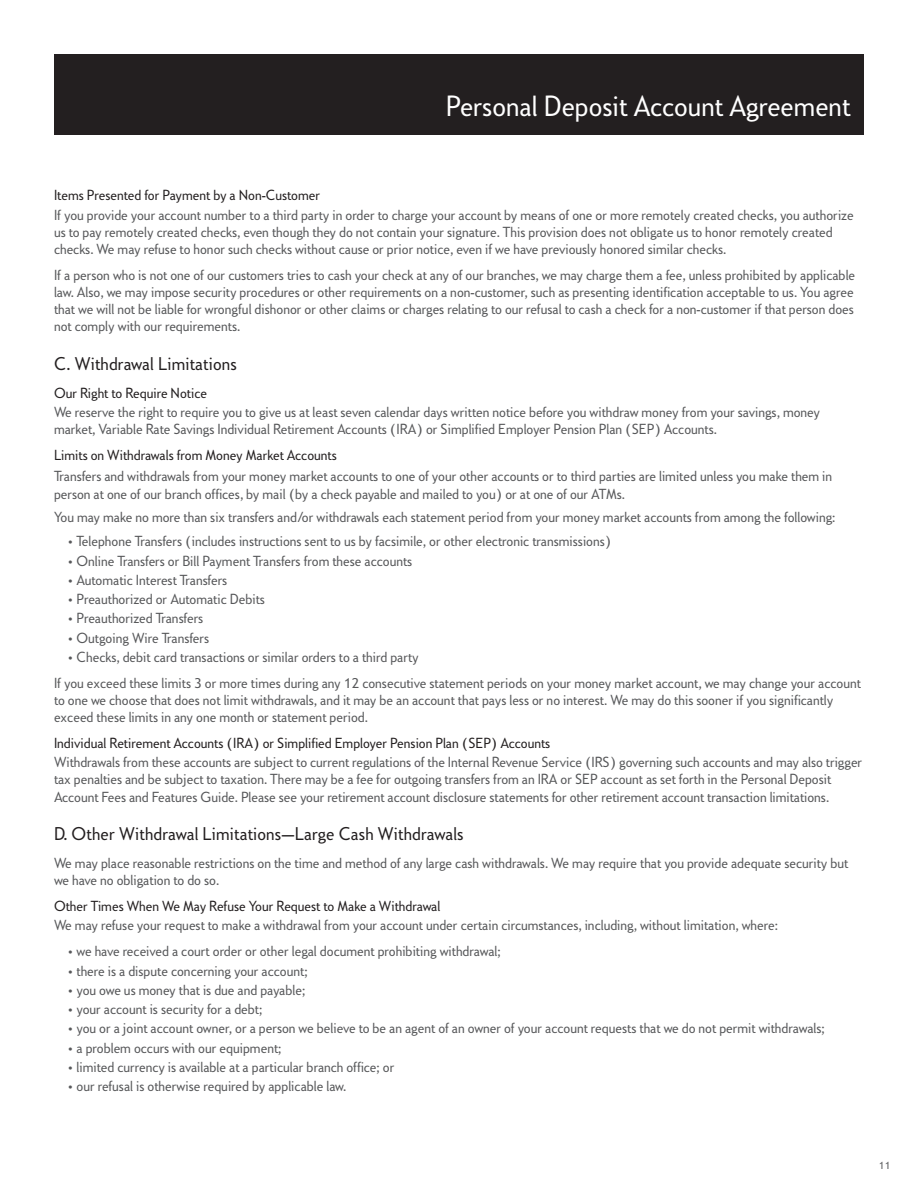
<style>
.page{position:relative;width:918px;height:1188px;background:#fff}
.page>*{position:absolute;margin:0;border:0;box-sizing:border-box;transform-origin:0 0}
.t1{font:28.5px "Citi Sans";color:#fff}
.t2{font:18px "Citi Sans";letter-spacing:.01em;color:#231f20}
.t3{font:14.25px/17.1px "Citi Sans";color:#57585a}
.t4{font:14.25px "Citi Sans";color:#231f20}
.t5{font:10.5px "Citi Sans";color:#57585a}
</style>
<div class="page">
<div style="left:54px;top:54px;width:810px;height:81px;background:#231f20"></div>
<h1 class="t1" style="left:446px;top:89px;width:406px">Personal Deposit Account Agreement</h1>
<p class="t4" style="left:54px;top:187px;width:268px">Items Presented for Payment by a Non-Customer</p>
<p class="t3" style="left:54px;top:206px;width:801px">If you provide your account number to a third party in order to charge your account by means of one or more remotely created checks, you authorize us to pay remotely created checks, even though they do not contain your signature. This provision does not obligate us to honor remotely created checks. We may refuse to honor such checks without cause or prior notice, even if we have previously honored similar checks.</p>
<p class="t3" style="left:54px;top:266px;width:803px;text-align:justify">If a person who is not one of our customers tries to cash your check at any of our branches, we may charge them a fee, unless prohibited by applicable law. Also, we may impose security procedures or other requirements on a non-customer, such as presenting identification acceptable to us. You agree that we will not be liable for wrongful dishonor or other claims or charges relating to our refusal to cash a check for a non-customer if that person does not comply with our requirements.</p>
<p class="t2" style="left:54px;top:353px;width:184px">C. Withdrawal Limitations</p>
<p class="t4" style="left:54px;top:384px;width:155px">Our Right to Require Notice</p>
<p class="t3" style="left:54px;top:403px;width:768px">We reserve the right to require you to give us at least seven calendar days written notice before you withdraw money from your savings, money market, Variable Rate Savings Individual Retirement Accounts (IRA) or Simplified Employer Pension Plan (SEP) Accounts.</p>
<p class="t4" style="left:54px;top:447px;width:284px">Limits on Withdrawals from Money Market Accounts</p>
<p class="t3" style="left:54px;top:468px;width:780px">Transfers and withdrawals from your money market accounts to one of your other accounts or to third parties are limited unless you make them in person at one of our branch offices, by mail (by a check payable and mailed to you) or at one of our ATMs.</p>
<p class="t3" style="left:54px;top:509px;width:783px">You may make no more than six transfers and/or withdrawals each statement period from your money market accounts from among the following:</p>
<p class="t3" style="left:67px;top:532px;width:545px">• Telephone Transfers (includes instructions sent to us by facsimile, or other electronic transmissions)</p>
<p class="t3" style="left:67px;top:552px;width:346px">• Online Transfers or Bill Payment Transfers from these accounts</p>
<p class="t3" style="left:67px;top:571px;width:161px">• Automatic Interest Transfers</p>
<p class="t3" style="left:67px;top:590px;width:199px">• Preauthorized or Automatic Debits</p>
<p class="t3" style="left:67px;top:609px;width:137px">• Preauthorized Transfers</p>
<p class="t3" style="left:67px;top:629px;width:143px">• Outgoing Wire Transfers</p>
<p class="t3" style="left:54px;top:644px;width:808px;line-height:26px;text-indent:13px">• Checks, debit card transactions or similar orders to a third party<br>If you exceed these limits 3 or more times during any 12 consecutive statement periods on your money market account, we may change your account</p>
<p class="t3" style="left:54px;top:691px;width:781px">to one we choose that does not limit withdrawals, and it may be an account that pays less or no interest. We may do this sooner if you significantly exceed these limits in any one month or statement period.</p>
<p class="t4" style="left:54px;top:735px;width:498px">Individual Retirement Accounts (IRA) or Simplified Employer Pension Plan (SEP) Accounts</p>
<p class="t3" style="left:54px;top:753px;width:810px">Withdrawals from these accounts are subject to current regulations of the Internal Revenue Service (IRS) governing such accounts and may also trigger tax penalties and be subject to taxation. There may be a fee for outgoing transfers from an IRA or SEP account as set forth in the Personal Deposit<br>Account Fees and Features Guide. Please see your retirement account disclosure statements for other retirement account transaction limitations.</p>
<p class="t2" style="left:54px;top:823px;width:411px">D. Other Withdrawal Limitations—Large Cash Withdrawals</p>
<p class="t3" style="left:54px;top:854px;width:796px">We may place reasonable restrictions on the time and method of any large cash withdrawals. We may require that you provide adequate security but we have no obligation to do so.</p>
<p class="t4" style="left:54px;top:898px;width:388px">Other Times When We May Refuse Your Request to Make a Withdrawal</p>
<p class="t3" style="left:54px;top:917px;width:725px">We may refuse your request to make a withdrawal from your account under certain circumstances, including, without limitation, where:</p>
<p class="t3" style="left:67px;top:943px;width:435px">• we have received a court order or other legal document prohibiting withdrawal;</p>
<p class="t3" style="left:67px;top:962px;width:242px">• there is a dispute concerning your account;</p>
<p class="t3" style="left:67px;top:981px;width:239px">• you owe us money that is due and payable;</p>
<p class="t3" style="left:67px;top:1000px;width:196px">• your account is security for a debt;</p>
<p class="t3" style="left:67px;top:1020px;width:759px">• you or a joint account owner, or a person we believe to be an agent of an owner of your account requests that we do not permit withdrawals;</p>
<p class="t3" style="left:67px;top:1039px;width:216px">• a problem occurs with our equipment;</p>
<p class="t3" style="left:67px;top:1058px;width:328px">• limited currency is available at a particular branch office; or</p>
<p class="t3" style="left:67px;top:1077px;width:280px">• our refusal is otherwise required by applicable law.</p>
<p class="t5" style="left:879px;top:1159px;width:13px">11</p>
</div>
